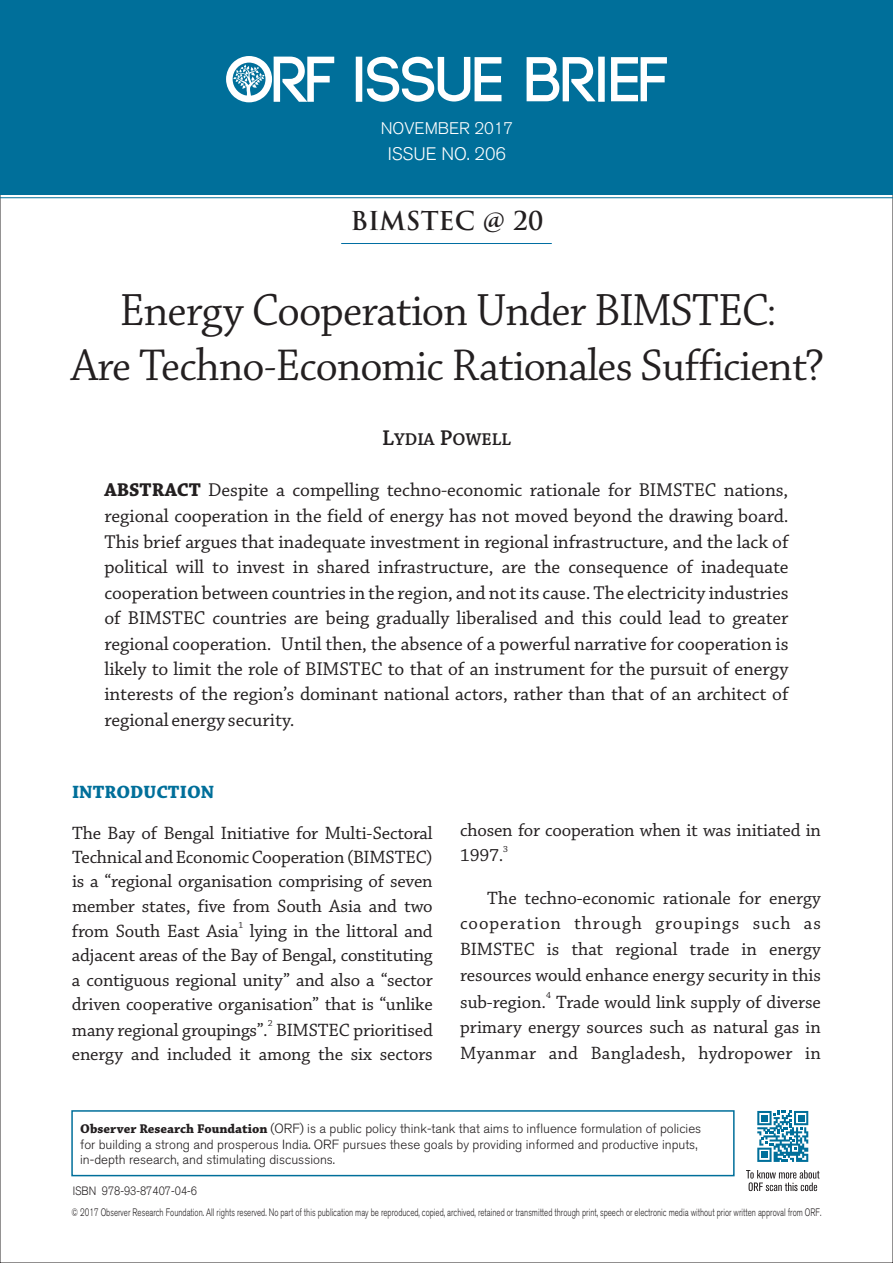
<style>
.page{position:relative;width:893px;height:1263px;background:#fff}
.page>*{position:absolute;margin:0;border:0;box-sizing:border-box;transform-origin:0 0}
.t1{font:48px "Chaparral Pro Disp";color:#231f20}
.t2{font:47.25px "Chaparral Pro Disp";color:#231f20}
.t3{font:700 25.35px "Trajan Pro";color:#231f20}
.t4{font:19.5px/25.5px "Chaparral Pro";color:#231f20;text-align:justify}
.t5{font:18.75px/24.3px "Chaparral Pro";letter-spacing:-.01em;color:#231f20;text-align:justify}
.t6{font:700 18.75px "Chaparral Pro";color:#006f9a}
.t7{font:300 18px "Akzidenz Grotesk BQ";color:#fff}
.t8{font:600 18px "Chaparral Pro";color:#231f20}
.t9{font:300 16.8px "Akzidenz Grotesk BQ";color:#fff}
.t10{font:300 13.2px/16px "Akzidenz Grotesk BQ";color:#231f20}
.t11{font:300 12px "Akzidenz Grotesk BQ";color:#231f20;scale:.89 1}
.t12{font:300 10.8px "Akzidenz Grotesk BQ";color:#231f20;scale:.74 1}
.t13{font:9.3px "Chaparral Pro";color:#231f20}
.s1{font-size:22.5px}
.s2{font-weight:700}
.s3{font-family:"Chaparral Pro";font-weight:700;font-size:13.35px}
</style>
<div class="page">
<div style="left:0;top:0;width:893px;height:194px;background:#006f9a"></div>
<svg style="left:0;top:197px;width:893px;height:1px"></svg>
<svg style="left:226px;top:56px;width:108px;height:46px"></svg>
<svg style="left:611px;top:57px;width:56px;height:44px"></svg>
<svg style="left:356px;top:57px;width:145px;height:45px"></svg>
<svg style="left:527px;top:57px;width:78px;height:45px"></svg>
<div style="left:71px;top:1110px;width:664px;height:66px;border:1px solid #006f9a"></div>
<svg style="left:746px;top:1170px;width:73px;height:21px"></svg>
<svg style="left:757px;top:1111px;width:51px;height:51px"></svg>
<svg style="left:341px;top:243px;width:211px;height:1px"></svg>
<p class="t9" style="left:381px;top:122px;width:134px">NOVEMBER 2017</p>
<p class="t7" style="left:388px;top:147px;width:120px">ISSUE NO. 206</p>
<h3 class="t3" style="left:351px;top:211px;width:194px">BIMSTEC @ 20</h3>
<h1 class="t1" style="left:120px;top:289px;width:656px">Energy Cooperation Under BIMSTEC:</h1>
<h2 class="t2" style="left:72px;top:345px;width:754px">Are Techno-Economic Rationales Sufficient?</h2>
<p class="t8" style="left:382px;top:431px;width:131px"><span class="s1">L</span>YDIA <span class="s1">P</span>OWELL</p>
<p class="t4" style="left:104px;top:479px;width:686px"><span class="s2">ABSTRACT</span> Despite a compelling techno-economic rationale for BIMSTEC nations, regional cooperation in the field of energy has not moved beyond the drawing board.<br>This brief argues that inadequate investment in regional infrastructure, and the lack of political will to invest in shared infrastructure, are the consequence of inadequate cooperation between countries in the region, and not its cause. The electricity industries of BIMSTEC countries are being gradually liberalised and this could lead to greater regional cooperation. Until then, the absence of a powerful narrative for cooperation is likely to limit the role of BIMSTEC to that of an instrument for the pursuit of energy interests of the region’s dominant national actors, rather than that of an architect of regional energy security.</p>
<p class="t6" style="left:72px;top:784px;width:144px">INTRODUCTION</p>
<p class="t5" style="left:72px;top:822px;width:362px">The Bay of Bengal Initiative for Multi-Sectoral Technical and Economic Cooperation (BIMSTEC) is a “regional organisation comprising of seven member states, five from South Asia and two</p>
<p class="t13" style="left:238px;top:921px;width:6px">1</p>
<p class="t5" style="left:72px;top:920px;width:362px">from South East Asia lying in the littoral and adjacent areas of the Bay of Bengal, constituting a contiguous regional unity” and also a “sector driven cooperative organisation” that is “unlike</p>
<p class="t13" style="left:268px;top:1019px;width:6px">2</p>
<p class="t5" style="left:72px;top:1019px;width:362px">many regional groupings”. BIMSTEC prioritised energy and included it among the six sectors</p>
<p class="t5" style="left:460px;top:819px;width:362px">chosen for cooperation when it was initiated in</p>
<p class="t13" style="left:503px;top:845px;width:6px">3</p>
<p class="t5" style="left:460px;top:845px;width:45px">1997.</p>
<p class="t5" style="left:460px;top:886px;width:362px;line-height:25.7px;text-indent:27px">The techno-economic rationale for energy cooperation through groupings such as BIMSTEC is that regional trade in energy resources would enhance energy security in this</p>
<p class="t13" style="left:546px;top:991px;width:6px">4</p>
<p class="t5" style="left:460px;top:990px;width:362px;line-height:25.7px">sub-region. Trade would link supply of diverse primary energy sources such as natural gas in Myanmar and Bangladesh, hydropower in</p>
<p class="t10" style="left:80px;top:1122px;width:623px"><span class="s3">Observer Research Foundation</span> (ORF) is a public policy think-tank that aims to influence formulation of policies for building a strong and prosperous India. ORF pursues these goals by providing informed and productive inputs,</p>
<p class="t10" style="left:80px;top:1152px;width:256px">in-depth research, and stimulating discussions.</p>
<p class="t11" style="left:73px;top:1186px;width:141px">ISBN 978-93-87407-04-6</p>
<p class="t12" style="left:72px;top:1208px;width:1015px">© 2017 Observer Research Foundation. All rights reserved. No part of this publication may be reproduced, copied, archived, retained or transmitted through print, speech or electronic media without prior written approval from ORF.</p>
</div>
